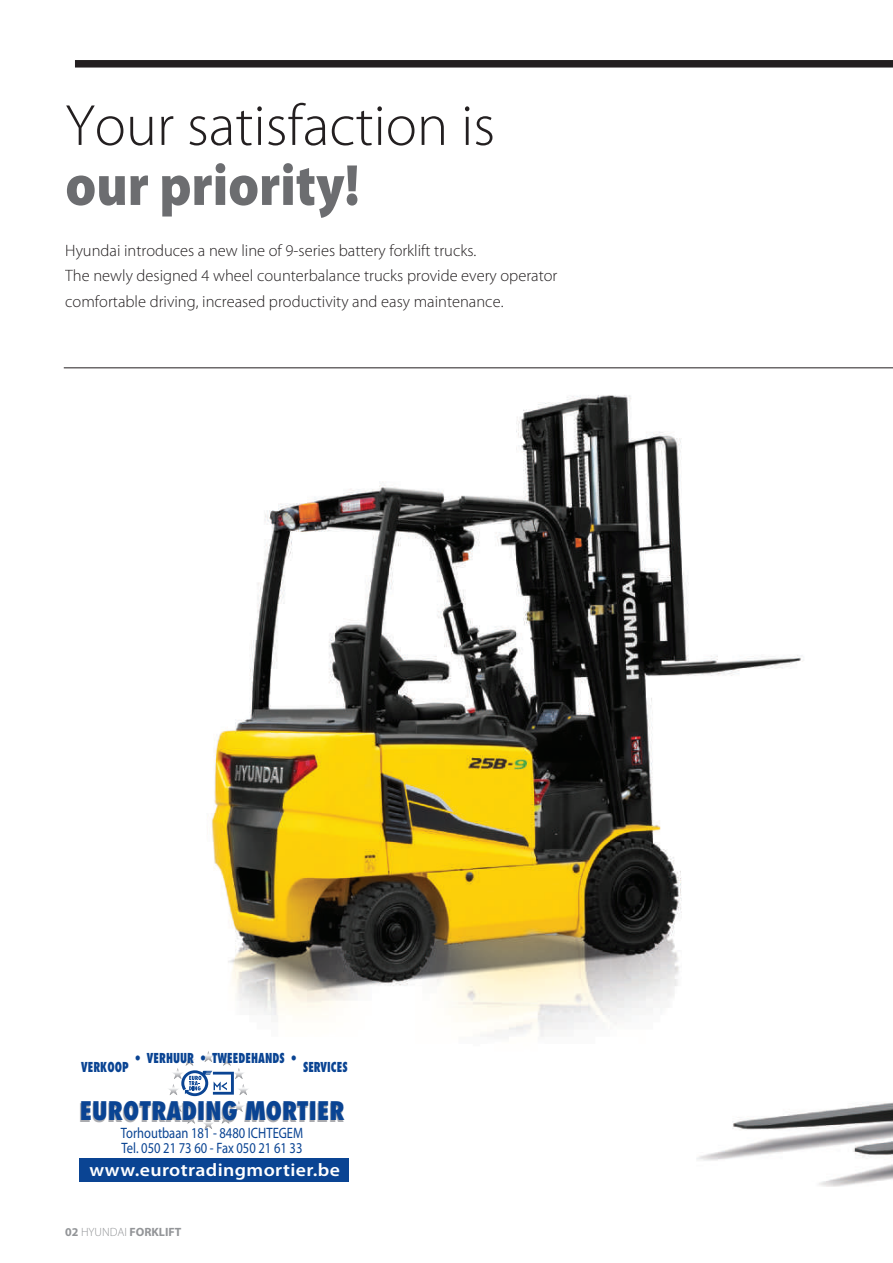
<style>
.page{position:relative;width:893px;height:1263px;background:#fff}
.page>*{position:absolute;margin:0;border:0;box-sizing:border-box;transform-origin:0 0}
.t1{font:300 58.5px "Myriad Pro";color:#231f20}
.t2{font:900 58.5px "Myriad Pro";color:#6c6d70;scale:.9 1}
.t3{font:800 condensed 24.9px "Futura Std";color:#0a4493}
.t4{font:600 18.15px "Myriad Pro";letter-spacing:.02em;color:#fff;scale:1.09 1}
.t5{font:300 16.5px/25.5px "Myriad Pro";color:#231f20}
.t6{font:15px/15.3px "Myriad Pro";color:#0a4493;scale:.83 1}
.t7{font:800 condensed 13.35px "Futura Std";color:#0a4493;scale:.84 1}
.t8{font:700 12px "Myriad Pro";color:#939598}
.s1{font-weight:300}
</style>
<div class="page">
<img style="left:64px;top:368px;width:829px;height:818px">
<div style="left:75px;top:60px;width:818px;height:8px;background:#231f20"></div>
<hr style="left:64px;top:367px;width:829px;height:1px;background:#231f20">
<div style="left:65px;top:1037px;width:298px;height:158px;background:#fff"></div>
<svg style="left:169px;top:1051px;width:79px;height:78px"></svg>
<div style="left:79px;top:1158px;width:270px;height:24px;background:#0a4493"></div>
<h1 class="t1" style="left:65px;top:93px;width:431px">Your satisfaction is</h1>
<h1 class="t2" style="left:65px;top:152px;width:328px">our priority!</h1>
<p class="t5" style="left:65px;top:238px;width:494px">Hyundai introduces a new line of 9-series battery forklift trucks.<br>The newly designed 4 wheel counterbalance trucks provide every operator comfortable driving, increased productivity and easy maintenance.</p>
<p class="t7" style="left:135px;top:1049px;width:193px">• VERHUUR • TWEEDEHANDS •</p>
<p class="t7" style="left:81px;top:1058px;width:58px">VERKOOP</p>
<p class="t7" style="left:303px;top:1058px;width:55px">SERVICES</p>
<h2 class="t3" style="left:80px;top:1095px;width:266px">EUROTRADING MORTIER</h2>
<p class="t6" style="left:121px;top:1125px;width:221px">Torhoutbaan 181 - 8480 ICHTEGEM<br>Tel. 050 21 73 60 - Fax 050 21 61 33</p>
<p class="t4" style="left:89px;top:1160px;width:231px">www.eurotradingmortier.be</p>
<p class="t8" style="left:65px;top:1225px;width:118px">02 <span class="s1">HYUNDAI</span> FORKLIFT</p>
</div>
